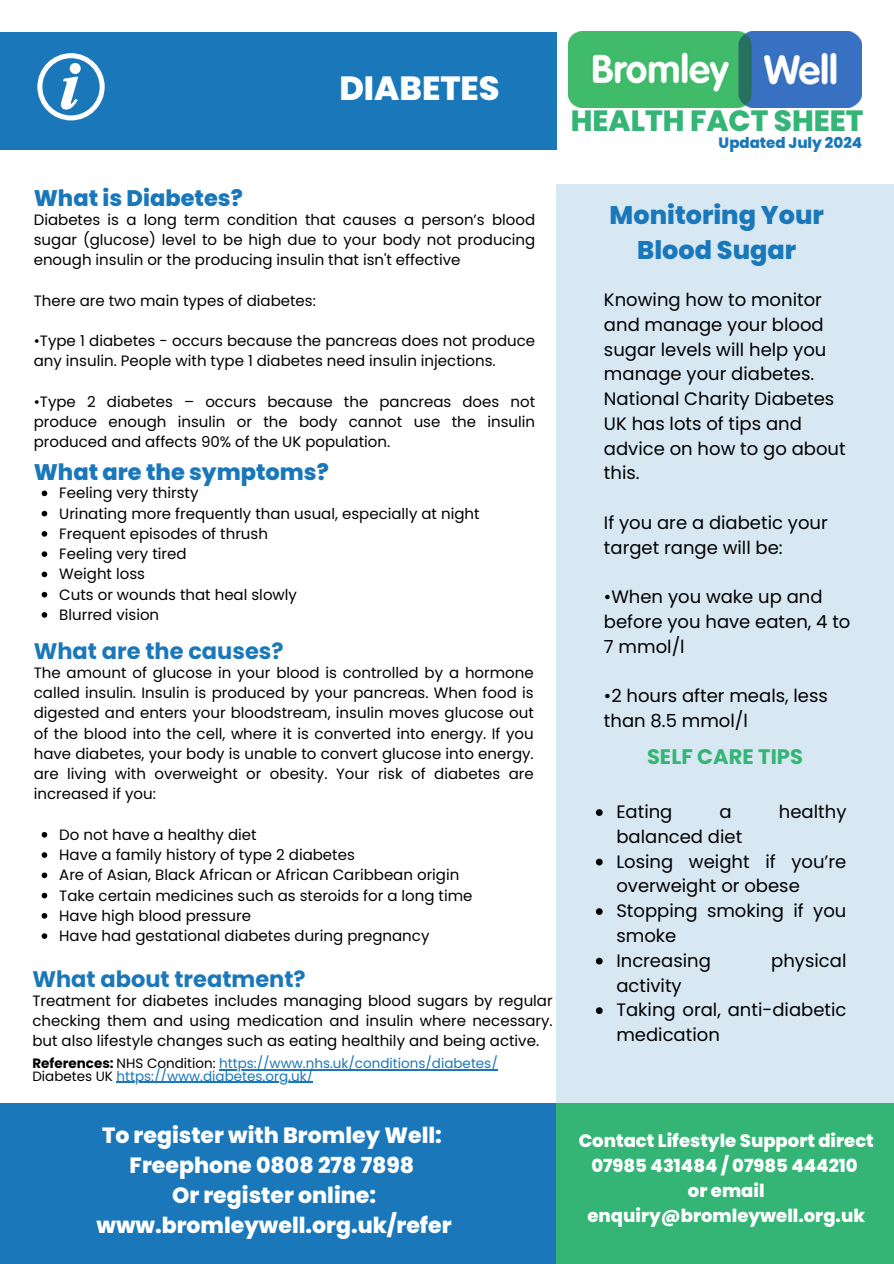
<style>
.page{position:relative;width:894px;height:1264px;background:#fff}
.page>*{position:absolute;margin:0;border:0;box-sizing:border-box;transform-origin:0 0}
.t1{font:800 33.45px "Poppins";color:#fff}
.t2{font:800 29.25px "Poppins";color:#34b575}
.t3{font:800 25.5px/34.8px "Poppins";color:#1a78ba;text-align:center}
.t4{font:700 22.5px "Poppins";color:#1a78ba}
.t5{font:800 22.5px "Poppins";color:#1a78ba}
.t6{font:800 22.05px/30.2px "Poppins";color:#fff;text-align:center}
.t7{font:700 21px "Poppins";color:#34b575}
.t8{font:18px/24.8px "Poppins";color:#000}
.t9{font:800 18px/24.8px "Poppins";color:#fff;text-align:center}
.t10{font:15px/20.2px "Poppins";color:#000;text-align:justify}
.t11{font:800 15px "Poppins";color:#1a78ba}
.t12{font:13.5px "Poppins";color:#1a78ba}
.s1{font-weight:700;color:#000}
.s2{color:#000}
</style>
<div class="page">
<div style="left:0;top:32px;width:556px;height:117px;background:#1a78ba"></div>
<div style="left:0;top:1103px;width:556px;height:160px;background:#1a78ba"></div>
<div style="left:556px;top:1103px;width:337px;height:160px;background:#34b575"></div>
<svg style="left:42px;top:490px;width:5px;height:6px"></svg>
<svg style="left:42px;top:511px;width:5px;height:5px"></svg>
<svg style="left:42px;top:531px;width:5px;height:5px"></svg>
<svg style="left:42px;top:551px;width:5px;height:6px"></svg>
<svg style="left:42px;top:571px;width:5px;height:6px"></svg>
<svg style="left:42px;top:592px;width:5px;height:5px"></svg>
<svg style="left:42px;top:612px;width:5px;height:5px"></svg>
<svg style="left:42px;top:832px;width:5px;height:5px"></svg>
<svg style="left:42px;top:852px;width:5px;height:5px"></svg>
<svg style="left:42px;top:872px;width:5px;height:6px"></svg>
<svg style="left:42px;top:892px;width:5px;height:6px"></svg>
<svg style="left:42px;top:913px;width:5px;height:5px"></svg>
<svg style="left:42px;top:933px;width:5px;height:5px"></svg>
<div style="left:556px;top:184px;width:337px;height:919px;background:#d8e8f3"></div>
<svg style="left:595px;top:809px;width:7px;height:7px"></svg>
<svg style="left:595px;top:858px;width:7px;height:7px"></svg>
<svg style="left:595px;top:908px;width:7px;height:7px"></svg>
<svg style="left:595px;top:957px;width:7px;height:7px"></svg>
<svg style="left:595px;top:1007px;width:7px;height:7px"></svg>
<svg style="left:37px;top:53px;width:68px;height:67px"></svg>
<hr style="left:219px;top:1069px;width:278px;height:1px;background:#1a78ba">
<hr style="left:117px;top:1081px;width:196px;height:2px;background:#1a78ba">
<img style="left:568px;top:31px;width:293px;height:77px">
<p class="t1" style="left:339px;top:65px;width:162px">DIABETES</p>
<h2 class="t5" style="left:34px;top:182px;width:210px">What is Diabetes?</h2>
<p class="t10" style="left:34px;top:209px;width:503px">Diabetes is a long term condition that causes a person’s blood sugar (glucose) level to be high due to your body not producing enough insulin or the producing insulin that isn't effective</p>
<h5 class="t10" style="left:34px;top:290px;width:284px">There are two main types of diabetes:</h5>
<p class="t10" style="left:34px;top:331px;width:503px">•Type 1 diabetes - occurs because the pancreas does not produce any insulin. People with type 1 diabetes need insulin injections.</p>
<p class="t10" style="left:34px;top:391px;width:503px">•Type 2 diabetes – occurs because the pancreas does not produce enough insulin or the body cannot use the insulin produced and affects 90% of the UK population.</p>
<p class="t5" style="left:34px;top:456px;width:296px">What are the symptoms?</p>
<p class="t10" style="left:59px;top:483px;width:141px">Feeling very thirsty</p>
<h5 class="t10" style="left:59px;top:503px;width:421px">Urinating more frequently than usual, especially at night</h5>
<p class="t10" style="left:59px;top:523px;width:210px">Frequent episodes of thrush</p>
<p class="t10" style="left:59px;top:544px;width:129px">Feeling very tired</p>
<p class="t10" style="left:59px;top:564px;width:87px">Weight loss</p>
<p class="t10" style="left:59px;top:584px;width:239px">Cuts or wounds that heal slowly</p>
<p class="t10" style="left:59px;top:604px;width:101px">Blurred vision</p>
<p class="t4" style="left:34px;top:635px;width:251px">What are the causes?</p>
<p class="t10" style="left:34px;top:662px;width:501px">The amount of glucose in your blood is controlled by a hormone called insulin. Insulin is produced by your pancreas. When food is digested and enters your bloodstream, insulin moves glucose out of the blood into the cell, where it is converted into energy. If you have diabetes, your body is unable to convert glucose into energy. are living with overweight or obesity. Your risk of diabetes are increased if you:</p>
<h5 class="t10" style="left:59px;top:824px;width:199px">Do not have a healthy diet</h5>
<p class="t10" style="left:59px;top:844px;width:297px">Have a family history of type 2 diabetes</p>
<p class="t10" style="left:59px;top:865px;width:401px">Are of Asian, Black African or African Caribbean origin</p>
<p class="t10" style="left:59px;top:885px;width:414px">Take certain medicines such as steroids for a long time</p>
<p class="t10" style="left:59px;top:905px;width:193px">Have high blood pressure</p>
<p class="t10" style="left:59px;top:925px;width:371px">Have had gestational diabetes during pregnancy</p>
<p class="t4" style="left:32px;top:963px;width:275px">What about treatment?</p>
<p class="t10" style="left:32px;top:990px;width:521px">Treatment for diabetes includes managing blood sugars by regular checking them and using medication and insulin where necessary. but also lifestyle changes such as eating healthily and being active.</p>
<p class="t12" style="left:32px;top:1054px;width:467px"><span class="s1">References:</span> <span class="s2">NHS Condition:</span> https://www.nhs.uk/conditions/diabetes/</p>
<p class="t12" style="left:32px;top:1066px;width:282px"><span class="s2">Diabetes UK</span> https://www.diabetes.org.uk/</p>
<p class="t2" style="left:570px;top:100px;width:294px">HEALTH FACT SHEET</p>
<h6 class="t11" style="left:718px;top:132px;width:145px">Updated July 2024</h6>
<h5 class="t3" style="left:609px;top:197px;width:216px">Monitoring Your<br>Blood Sugar</h5>
<p class="t8" style="left:603px;top:287px;width:243px">Knowing how to monitor and manage your blood sugar levels will help you manage your diabetes.<br>National Charity Diabetes<br>UK has lots of tips and advice on how to go about this.</p>
<p class="t8" style="left:603px;top:510px;width:225px">If you are a diabetic your target range will be:</p>
<h5 class="t8" style="left:603px;top:584px;width:248px">•When you wake up and before you have eaten, 4 to<br>7 mmol/l</h5>
<h3 class="t8" style="left:603px;top:683px;width:225px">•2 hours after meals, less than 8.5 mmol/l</h3>
<p class="t7" style="left:647px;top:741px;width:157px">SELF CARE TIPS</p>
<p class="t8" style="left:616px;top:799px;width:58px">Eating</p>
<p class="t8" style="left:719px;top:799px;width:14px">a</p>
<p class="t8" style="left:778px;top:799px;width:69px">healthy</p>
<p class="t8" style="left:616px;top:824px;width:127px">balanced diet</p>
<p class="t8" style="left:616px;top:849px;width:231px">Losing weight if you’re overweight or obese</p>
<p class="t8" style="left:616px;top:898px;width:231px">Stopping smoking if you smoke</p>
<p class="t8" style="left:616px;top:948px;width:96px">Increasing</p>
<p class="t8" style="left:771px;top:948px;width:77px">physical</p>
<p class="t8" style="left:616px;top:972px;width:67px">activity</p>
<h4 class="t8" style="left:616px;top:997px;width:231px">Taking oral, anti-diabetic medication</h4>
<h1 class="t6" style="left:97px;top:1120px;width:356px">To register with Bromley Well:<br>Freephone 0808 278 7898<br>Or register online: www.bromleywell.org.uk/refer</h1>
<p class="t9" style="left:578px;top:1128px;width:296px">Contact Lifestyle Support direct<br>07985 431484 / 07985 444210<br>or email enquiry@bromleywell.org.uk</p>
</div>
